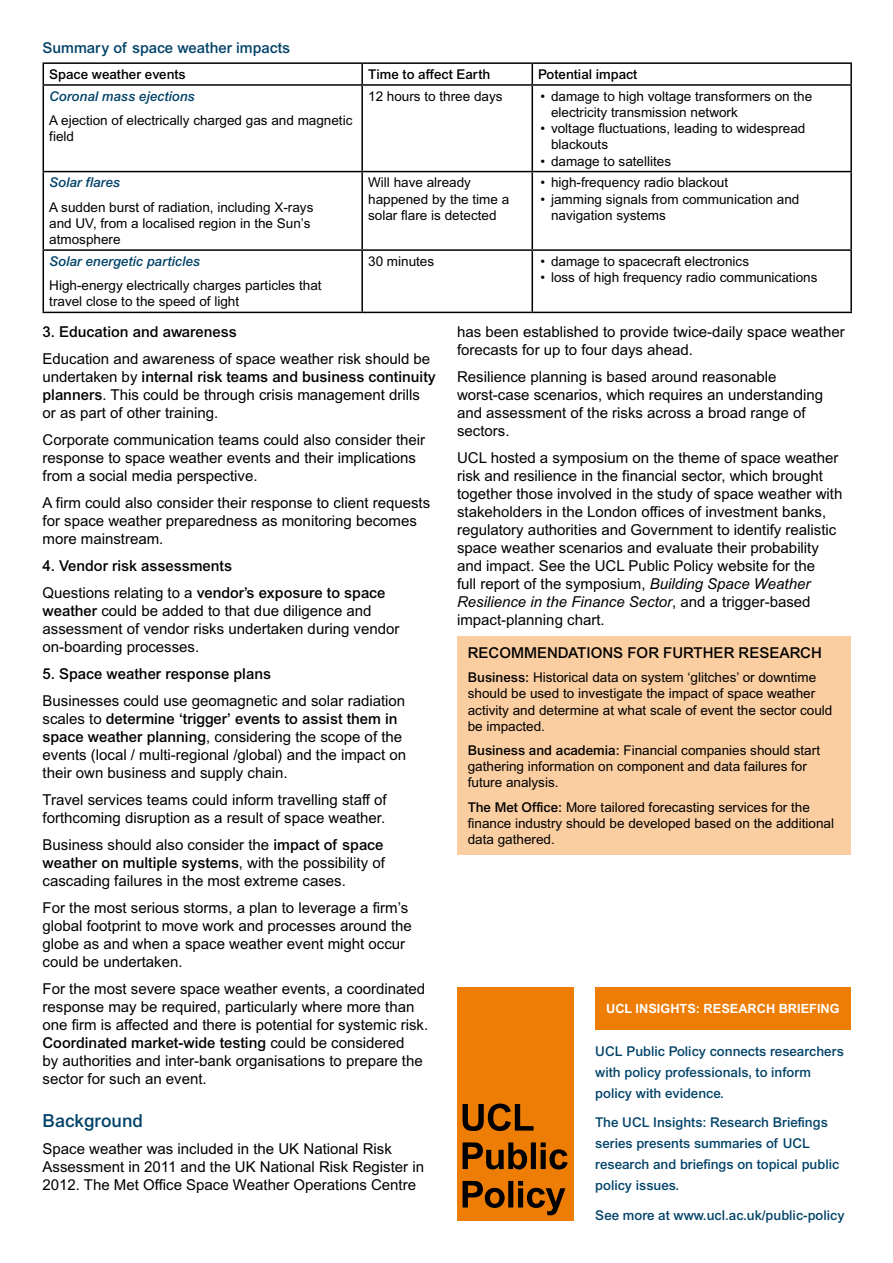
<style>
.page{position:relative;width:893px;height:1263px;background:#fff}
.page>*{position:absolute;margin:0;border:0;box-sizing:border-box;transform-origin:0 0}
.Header___Subhead{font:500 18px "Arial MT Std";color:#004268}
.Body_text{font:15px/18px "Arial MT Std";color:#000}
.Header___Sub-subhead{font:500 15px "Arial MT Std";color:#000}
.Box___Title___CAPS{font:500 15px "Arial MT Std";color:#000}
.Table___Title{font:500 15px "Arial MT Std";color:#004268}
.Box___Text{font:13.5px/16.2px "Arial MT Std";color:#000}
.Header___Subhead-2{font:500 13.5px/21px "Arial MT Std";color:#004268}
.Table___Sub-heading{font:italic 500 13.5px "Arial MT Std";color:#004268}
.Table___Heading{font:500 13.5px "Arial MT Std";color:#000}
.Table___Text{font:13.5px/16.2px "Arial MT Std";color:#000}
.t1{font:700 12.75px "Arial MT Std";color:#fff}
.s1{font-weight:500}
.s2{font-style:italic}
</style>
<div class="page">
<hr style="left:43px;top:62px;width:319px;height:2px;background:#000">
<svg style="left:43px;top:64px;width:1px;height:20px"></svg>
<hr style="left:362px;top:62px;width:170px;height:2px;background:#000">
<hr style="left:361px;top:64px;width:2px;height:20px;background:#000">
<hr style="left:532px;top:62px;width:320px;height:2px;background:#000">
<hr style="left:531px;top:64px;width:2px;height:20px;background:#000">
<hr style="left:850px;top:64px;width:2px;height:20px;background:#000">
<hr style="left:43px;top:84px;width:319px;height:2px;background:#000">
<hr style="left:43px;top:86px;width:1px;height:85px;background:#000">
<hr style="left:362px;top:84px;width:170px;height:2px;background:#000">
<hr style="left:361px;top:86px;width:2px;height:85px;background:#000">
<hr style="left:532px;top:84px;width:320px;height:2px;background:#000">
<hr style="left:531px;top:86px;width:2px;height:85px;background:#000">
<hr style="left:850px;top:86px;width:2px;height:85px;background:#000">
<hr style="left:43px;top:171px;width:319px;height:1px;background:#000">
<hr style="left:43px;top:172px;width:1px;height:77px;background:#000">
<hr style="left:362px;top:171px;width:170px;height:1px;background:#000">
<hr style="left:361px;top:172px;width:2px;height:77px;background:#000">
<hr style="left:532px;top:171px;width:320px;height:1px;background:#000">
<hr style="left:531px;top:172px;width:2px;height:77px;background:#000">
<hr style="left:850px;top:172px;width:2px;height:77px;background:#000">
<hr style="left:43px;top:249px;width:319px;height:2px;background:#000">
<hr style="left:43px;top:251px;width:1px;height:61px;background:#000">
<hr style="left:362px;top:249px;width:170px;height:2px;background:#000">
<hr style="left:361px;top:251px;width:2px;height:61px;background:#000">
<hr style="left:532px;top:249px;width:320px;height:2px;background:#000">
<hr style="left:531px;top:251px;width:2px;height:61px;background:#000">
<hr style="left:850px;top:251px;width:2px;height:61px;background:#000">
<hr style="left:43px;top:312px;width:319px;height:1px;background:#000">
<hr style="left:362px;top:312px;width:170px;height:1px;background:#000">
<hr style="left:532px;top:312px;width:320px;height:1px;background:#000">
<div style="left:457px;top:987px;width:117px;height:233px;background:#ee7d06"></div>
<img style="left:463px;top:1103px;width:105px;height:112px">
<div style="left:595px;top:987px;width:255px;height:43px;background:#ee7d05"></div>
<div style="left:457px;top:636px;width:393px;height:219px;background:#fbcea1"></div>
<p class="Table___Title" style="left:43px;top:39px;width:249px">Summary of space weather impacts</p>
<p class="Table___Heading" style="left:49px;top:66px;width:138px">Space weather events</p>
<p class="Table___Heading" style="left:368px;top:66px;width:124px">Time to affect Earth</p>
<p class="Table___Heading" style="left:538px;top:66px;width:101px">Potential impact</p>
<p class="Table___Sub-heading" style="left:49px;top:88px;width:147px">Coronal mass ejections</p>
<p class="Table___Text" style="left:49px;top:112px;width:305px">A ejection of electrically charged gas and magnetic field</p>
<p class="Box___Text" style="left:368px;top:88px;width:136px">12 hours to three days</p>
<p class="Box___Text" style="left:551px;top:88px;width:263px;text-indent:-11px">• damage to high voltage transformers on the electricity transmission network</p>
<p class="Box___Text" style="left:551px;top:120px;width:256px;text-indent:-11px">• voltage fluctuations, leading to widespread blackouts</p>
<p class="Box___Text" style="left:540px;top:153px;width:132px">• damage to satellites</p>
<p class="Table___Sub-heading" style="left:49px;top:175px;width:72px">Solar flares</p>
<p class="Box___Text" style="left:49px;top:199px;width:266px">A sudden burst of radiation, including X-rays and UV, from a localised region in the Sun’s atmosphere</p>
<p class="Table___Sub-heading" style="left:49px;top:253px;width:152px">Solar energetic particles</p>
<p class="Box___Text" style="left:49px;top:277px;width:274px">High-energy electrically charges particles that travel close to the speed of light</p>
<p class="Box___Text" style="left:368px;top:174px;width:143px">Will have already happened by the time a solar flare is detected</p>
<p class="Box___Text" style="left:540px;top:174px;width:189px">• high-frequency radio blackout</p>
<p class="Box___Text" style="left:551px;top:191px;width:250px;text-indent:-11px">• jamming signals from communication and navigation systems</p>
<p class="Box___Text" style="left:368px;top:253px;width:68px">30 minutes</p>
<p class="Box___Text" style="left:540px;top:253px;width:210px">• damage to spacecraft electronics</p>
<p class="Box___Text" style="left:540px;top:269px;width:278px">• loss of high frequency radio communications</p>
<p class="Header___Sub-subhead" style="left:43px;top:323px;width:196px">3. Education and awareness</p>
<p class="Body_text" style="left:43px;top:349px;width:395px">Education and awareness of space weather risk should be undertaken by <span class="s1">internal risk teams and business continuity planners</span>. This could be through crisis management drills or as part of other training.</p>
<p class="Body_text" style="left:43px;top:430px;width:384px">Corporate communication teams could also consider their response to space weather events and their implications from a social media perspective.</p>
<p class="Body_text" style="left:43px;top:493px;width:389px">A firm could also consider their response to client requests for space weather preparedness as monitoring becomes more mainstream.</p>
<p class="Header___Sub-subhead" style="left:43px;top:557px;width:191px">4. Vendor risk assessments</p>
<p class="Body_text" style="left:43px;top:583px;width:358px">Questions relating to a <span class="s1">vendor’s exposure to space weather</span> could be added to that due diligence and assessment of vendor risks undertaken during vendor on-boarding processes.</p>
<p class="Header___Sub-subhead" style="left:43px;top:665px;width:230px">5. Space weather response plans</p>
<p class="Body_text" style="left:43px;top:691px;width:365px">Businesses could use geomagnetic and solar radiation scales to <span class="s1">determine ‘trigger’ events to assist them in space weather planning</span>, considering the scope of the events (local / multi-regional /global) and the impact on their own business and supply chain.</p>
<p class="Body_text" style="left:43px;top:790px;width:346px">Travel services teams could inform travelling staff of forthcoming disruption as a result of space weather.</p>
<p class="Body_text" style="left:43px;top:835px;width:344px;text-align:justify">Business should also consider the <span class="s1">impact of space weather on multiple systems</span>, with the possibility of cascading failures in the most extreme cases.</p>
<p class="Body_text" style="left:43px;top:898px;width:371px">For the most serious storms, a plan to leverage a firm’s global footprint to move work and processes around the globe as and when a space weather event might occur could be undertaken.</p>
<p class="Body_text" style="left:43px;top:979px;width:387px">For the most severe space weather events, a coordinated response may be required, particularly where more than one firm is affected and there is potential for systemic risk.<br><span class="s1">Coordinated market-wide testing</span> could be considered<br>by authorities and inter-bank organisations to prepare the sector for such an event.</p>
<p class="Header___Subhead" style="left:43px;top:1110px;width:102px">Background</p>
<p class="Body_text" style="left:43px;top:1140px;width:383px">Space weather was included in the UK National Risk<br>Assessment in 2011 and the UK National Risk Register in<br>2012. The Met Office Space Weather Operations Centre</p>
<p class="Body_text" style="left:457px;top:322px;width:389px">has been established to provide twice-daily space weather forecasts for up to four days ahead.</p>
<p class="Body_text" style="left:457px;top:367px;width:367px">Resilience planning is based around reasonable worst-case scenarios, which requires an understanding and assessment of the risks across a broad range of sectors.</p>
<p class="Body_text" style="left:457px;top:448px;width:387px">UCL hosted a symposium on the theme of space weather risk and resilience in the financial sector, which brought together those involved in the study of space weather with stakeholders in the London offices of investment banks, regulatory authorities and Government to identify realistic space weather scenarios and evaluate their probability and impact. See the UCL Public Policy website for the<br>full report of the symposium, <span class="s2">Building Space Weather Resilience in the Finance Sector</span>, and a trigger-based impact-planning chart.</p>
<p class="Box___Title___CAPS" style="left:468px;top:644px;width:355px">RECOMMENDATIONS FOR FURTHER RESEARCH</p>
<p class="Box___Text" style="left:468px;top:669px;width:366px"><span class="s1">Business:</span> Historical data on system ‘glitches’ or downtime should be used to investigate the impact of space weather activity and determine at what scale of event the sector could be impacted.</p>
<p class="Box___Text" style="left:468px;top:742px;width:354px"><span class="s1">Business and academia:</span> Financial companies should start gathering information on component and data failures for future analysis.</p>
<p class="Box___Text" style="left:468px;top:799px;width:368px"><span class="s1">The Met Office:</span> More tailored forecasting services for the finance industry should be developed based on the additional data gathered.</p>
<p class="t1" style="left:606px;top:1001px;width:235px">UCL INSIGHTS: RESEARCH BRIEFING</p>
<p class="Header___Subhead-2" style="left:595px;top:1040px;width:250px">UCL Public Policy connects researchers with policy professionals, to inform policy with evidence.</p>
<p class="Header___Subhead-2" style="left:595px;top:1112px;width:245px">The UCL Insights: Research Briefings series presents summaries of UCL research and briefings on topical public policy issues.</p>
<p class="Header___Subhead-2" style="left:595px;top:1204px;width:251px">See more at www.ucl.ac.uk/public-policy</p>
</div>
